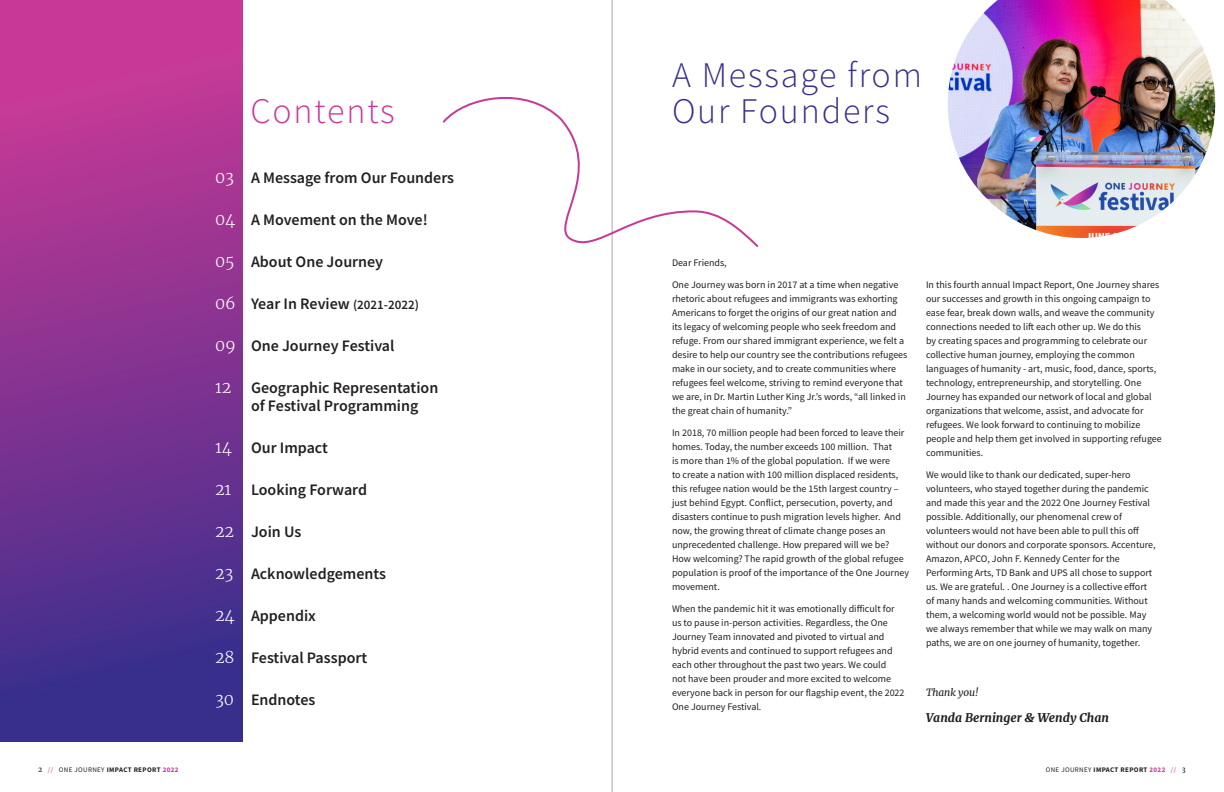
<style>
.page{position:relative;width:1224px;height:792px;background:#fff}
.page>*{position:absolute;margin:0;border:0;box-sizing:border-box;transform-origin:0 0}
.Section_Header{font:300 36px/36px "Source Sans Pro";letter-spacing:.05em;color:#372f8c}
.Section_Header-2{font:300 36px "Source Sans Pro";letter-spacing:.05em;color:#c83896}
.Paragraph_Style{font:600 16px/18px "Source Sans Pro";color:#231f20}
.Paragraph_Style-2{font:italic 800 12px "Merriweather";color:#231f20}
.Paragraph_Style-3{font:10px/14px "Source Sans Pro";color:#231f20}
.Paragraph_Style-4{font:italic 10px "Merriweather";color:#231f20}
.t1{font:700 7px "Source Sans Pro";letter-spacing:.05em;color:#231f20}
.s1{font-family:"Merriweather";font-weight:300;color:#fff}
.s2{font-size:13px}
.s3{font-family:"Merriweather";font-weight:400}
.s4{font-weight:400;color:#c83896}
.s5{font-weight:400}
.s6{color:#c83896}
</style>
<div class="page">
<hr style="left:612px;top:0;width:1px;height:792px;background:#a8a9ad">
<div style="left:0;top:0;width:242px;height:742px;background:linear-gradient(to bottom,#d63996,#302e8c)"></div>
<img style="left:948px;top:0;width:267px;height:238px">
<svg style="left:443px;top:85px;width:316px;height:172px"></svg>
<p class="Section_Header-2" style="left:250px;top:89px;width:146px">Contents</p>
<p class="Paragraph_Style" style="left:215px;top:168px;width:241px"><span class="s1">03</span> A Message from Our Founders</p>
<p class="Paragraph_Style" style="left:215px;top:210px;width:214px"><span class="s1">04</span> A Movement on the Move!</p>
<p class="Paragraph_Style" style="left:215px;top:252px;width:170px"><span class="s1">05</span> About One Journey</p>
<p class="Paragraph_Style" style="left:215px;top:294px;width:206px"><span class="s1">06</span> Year In Review <span class="s2">(2021-2022)</span></p>
<p class="Paragraph_Style" style="left:215px;top:336px;width:181px"><span class="s1">09</span> One Journey Festival</p>
<p class="Paragraph_Style" style="left:251px;top:378px;width:189px;text-indent:-36px"><span class="s1">12</span> Geographic Representation of Festival Programming</p>
<p class="Paragraph_Style" style="left:215px;top:438px;width:114px"><span class="s1">14</span> Our Impact</p>
<p class="Paragraph_Style" style="left:215px;top:480px;width:154px"><span class="s1">21</span> Looking Forward</p>
<p class="Paragraph_Style" style="left:215px;top:522px;width:88px"><span class="s1">22</span> Join Us</p>
<p class="Paragraph_Style" style="left:215px;top:564px;width:173px"><span class="s1">23</span> Acknowledgements</p>
<p class="Paragraph_Style" style="left:215px;top:606px;width:102px"><span class="s1">24</span> Appendix</p>
<p class="Paragraph_Style" style="left:215px;top:648px;width:154px"><span class="s1">28</span> Festival Passport</p>
<p class="Paragraph_Style" style="left:215px;top:690px;width:102px"><span class="s1">30</span> Endnotes</p>
<p class="Section_Header" style="left:672px;top:57px;width:251px">A Message from<br>Our Founders</p>
<p class="Paragraph_Style-3" style="left:672px;top:256px;width:56px">Dear Friends,</p>
<p class="Paragraph_Style-3" style="left:672px;top:278px;width:237px">One Journey was born in 2017 at a time when negative rhetoric about refugees and immigrants was exhorting Americans to forget the origins of our great nation and its legacy of welcoming people who seek freedom and refuge. From our shared immigrant experience, we felt a desire to help our country see the contributions refugees make in our society, and to create communities where refugees feel welcome, striving to remind everyone that we are, in Dr. Martin Luther King Jr.’s words, “all linked in the great chain of humanity.”</p>
<p class="Paragraph_Style-3" style="left:672px;top:426px;width:239px">In 2018, 70 million people had been forced to leave their homes. Today, the number exceeds 100 million. That<br>is more than 1% of the global population. If we were<br>to create a nation with 100 million displaced residents, this refugee nation would be the 15th largest country – just behind Egypt. Conflict, persecution, poverty, and disasters continue to push migration levels higher. And now, the growing threat of climate change poses an unprecedented challenge. How prepared will we be?<br>How welcoming? The rapid growth of the global refugee population is proof of the importance of the One Journey movement.</p>
<p class="Paragraph_Style-3" style="left:672px;top:602px;width:234px">When the pandemic hit it was emotionally difficult for us to pause in-person activities. Regardless, the One Journey Team innovated and pivoted to virtual and hybrid events and continued to support refugees and each other throughout the past two years. We could<br>not have been prouder and more excited to welcome everyone back in person for our flagship event, the 2022<br>One Journey Festival.</p>
<p class="Paragraph_Style-3" style="left:926px;top:278px;width:237px">In this fourth annual Impact Report, One Journey shares our successes and growth in this ongoing campaign to ease fear, break down walls, and weave the community connections needed to lift each other up. We do this<br>by creating spaces and programming to celebrate our collective human journey, employing the common languages of humanity - art, music, food, dance, sports, technology, entrepreneurship, and storytelling. One Journey has expanded our network of local and global organizations that welcome, assist, and advocate for refugees. We look forward to continuing to mobilize people and help them get involved in supporting refugee communities.</p>
<p class="Paragraph_Style-3" style="left:926px;top:468px;width:231px">We would like to thank our dedicated, super-hero volunteers, who stayed together during the pandemic and made this year and the 2022 One Journey Festival possible. Additionally, our phenomenal crew of volunteers would not have been able to pull this off without our donors and corporate sponsors. Accenture, Amazon, APCO, John F. Kennedy Center for the Performing Arts, TD Bank and UPS all chose to support us. We are grateful. . One Journey is a collective effort of many hands and welcoming communities. Without them, a welcoming world would not be possible. May we always remember that while we may walk on many paths, we are on one journey of humanity, together.</p>
<p class="Paragraph_Style-4" style="left:926px;top:686px;width:54px">Thank you!</p>
<p class="Paragraph_Style-2" style="left:926px;top:710px;width:185px">Vanda Berninger &amp; Wendy Chan</p>
<p class="t1" style="left:38px;top:765px;width:142px"><span class="s3">2</span> <span class="s4">//</span> <span class="s5">ONE JOURNEY</span> IMPACT REPORT <span class="s6">2022</span></p>
<p class="t1" style="left:1046px;top:765px;width:142px"><span class="s5">ONE JOURNEY</span> IMPACT REPORT <span class="s6">2022</span> <span class="s4">//</span> <span class="s3">3</span></p>
</div>
